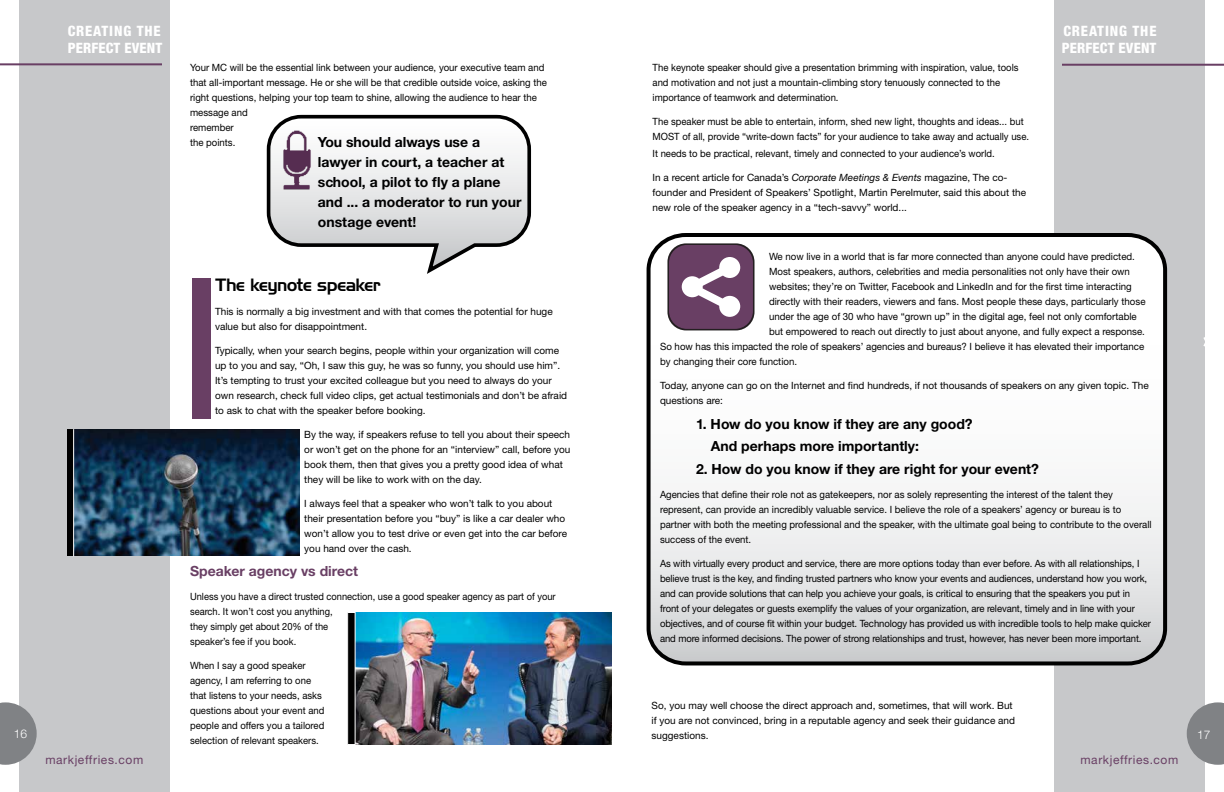
<style>
.page{position:relative;width:1224px;height:792px;background:#fff}
.page>*{position:absolute;margin:0;border:0;box-sizing:border-box;transform-origin:0 0}
.t1{font:16px "Highland Gothic FLF";color:#000}
.t2{font:800 condensed 14.3px/16.9px "Helvetica Neue";letter-spacing:.01em;color:#fff}
.t3{font:700 14px/20px "Helvetica Neue CE";color:#000}
.t4{font:700 14px "Helvetica Neue CE";color:#693f64}
.t5{font:12px "Helvetica Neue";letter-spacing:.05em;color:#693f64}
.t6{font:300 12px "Helvetica Neue";color:#fff}
.t7{font:10px/15px "Helvetica Neue";color:#000}
.t8{font:10px/15px "Helvetica Neue";color:#000;scale:.95 1}
.t9{font:10px/15px "Helvetica Neue";color:#000;scale:.96 1}
.t10{font:10px/15px "Helvetica Neue";color:#000;scale:.93 1}
.s1{font-family:"Helvetica Neue CE";font-style:italic}
</style>
<div class="page">
<div style="left:19px;top:0;width:150px;height:792px;background:#c7c8ca"></div>
<svg style="left:0;top:702px;width:37px;height:63px"></svg>
<div style="left:1054px;top:0;width:150px;height:792px;background:#c7c8ca"></div>
<svg style="left:1187px;top:702px;width:37px;height:63px"></svg>
<hr style="left:0;top:63px;width:162px;height:2px;background:#693f64">
<hr style="left:1062px;top:64px;width:162px;height:2px;background:#693f64">
<svg style="left:266px;top:114px;width:266px;height:160px"></svg>
<img style="left:274px;top:120px;width:44px;height:79px">
<div style="left:192px;top:279px;width:19px;height:140px;background:#693f64"></div>
<svg style="left:649px;top:238px;width:516px;height:425px"></svg>
<div style="left:647px;top:233px;width:520px;height:432px;border:4px solid #000;border-radius:36px"></div>
<svg style="left:667px;top:243px;width:88px;height:87px"></svg>
<div style="left:669px;top:245px;width:84px;height:84px;background:#693f64;border-radius:18px"></div>
<div style="left:682px;top:276px;width:21px;height:21px;background:#fff;border-radius:50%"></div>
<svg style="left:690px;top:268px;width:41px;height:38px"></svg>
<div style="left:719px;top:296px;width:21px;height:21px;background:#fff;border-radius:50%"></div>
<div style="left:719px;top:257px;width:21px;height:21px;background:#fff;border-radius:50%"></div>
<img style="left:74px;top:429px;width:226px;height:127px">
<svg style="left:68px;top:429px;width:5px;height:127px"></svg>
<hr style="left:73px;top:429px;width:1px;height:127px;background:#fff">
<img style="left:356px;top:613px;width:256px;height:131px">
<svg style="left:347px;top:612px;width:9px;height:133px"></svg>
<svg style="left:1203px;top:327px;width:2px;height:29px"></svg>
<h2 class="t2" style="left:68px;top:22px;width:96px">CREATING THE<br>PERFECT EVENT</h2>
<h2 class="t2" style="left:1062px;top:23px;width:96px">CREATING THE<br>PERFECT EVENT</h2>
<p class="t9" style="left:190px;top:60px;width:373px">Your MC will be the essential link between your audience, your executive team and that all-important message. He or she will be that credible outside voice, asking the right questions, helping your top team to shine, allowing the audience to hear the message and<br>remember<br>the points.</p>
<h3 class="t3" style="left:318px;top:132px;width:205px">You should always use a lawyer in court, a teacher at school, a pilot to fly a plane and ... a moderator to run your onstage event!</h3>
<p class="t8" style="left:653px;top:60px;width:387px">The keynote speaker should give a presentation brimming with inspiration, value, tools and motivation and not just a mountain-climbing story tenuously connected to the importance of teamwork and determination.</p>
<p class="t8" style="left:653px;top:114px;width:398px">The speaker must be able to entertain, inform, shed new light, thoughts and ideas... but<br>MOST of all, provide “write-down facts” for your audience to take away and actually use.</p>
<p class="t8" style="left:653px;top:146px;width:362px">It needs to be practical, relevant, timely and connected to your audience’s world.</p>
<p class="t7" style="left:653px;top:170px;width:375px">In a recent article for Canada’s <span class="s1">Corporate Meetings &amp; Events</span> magazine, The co&shy;founder and President of Speakers’ Spotlight, Martin Perelmuter, said this about the new role of the speaker agency in a “tech-savvy” world...</p>
<p class="t7" style="left:769px;top:249px;width:367px">We now live in a world that is far more connected than anyone could have predicted.</p>
<p class="t7" style="left:769px;top:264px;width:362px">Most speakers, authors, celebrities and media personalities not only have their own</p>
<p class="t7" style="left:769px;top:279px;width:364px">websites; they’re on Twitter, Facebook and LinkedIn and for the first time interacting</p>
<p class="t7" style="left:769px;top:294px;width:378px">directly with their readers, viewers and fans. Most people these days, particularly those</p>
<p class="t7" style="left:769px;top:309px;width:369px">under the age of 30 who have “grown up” in the digital age, feel not only comfortable</p>
<p class="t7" style="left:769px;top:324px;width:377px">but empowered to reach out directly to just about anyone, and fully expect a response.</p>
<p class="t7" style="left:660px;top:339px;width:486px">So how has this impacted the role of speakers’ agencies and bureaus? I believe it has elevated their importance</p>
<p class="t7" style="left:660px;top:354px;width:139px">by changing their core function.</p>
<p class="t7" style="left:660px;top:378px;width:490px">Today, anyone can go on the Internet and find hundreds, if not thousands of speakers on any given topic. The questions are:</p>
<h3 class="t3" style="left:711px;top:413px;width:263px;line-height:22.3px;text-indent:-15px">1. How do you know if they are any good?<br>And perhaps more importantly:</h3>
<h3 class="t3" style="left:696px;top:459px;width:344px">2. How do you know if they are right for your event?</h3>
<p class="t9" style="left:660px;top:486px;width:514px">Agencies that define their role not as gatekeepers, nor as solely representing the interest of the talent they represent, can provide an incredibly valuable service. I believe the role of a speakers’ agency or bureau is to partner with both the meeting professional and the speaker, with the ultimate goal being to contribute to the overall success of the event.</p>
<p class="t8" style="left:660px;top:555px;width:518px">As with virtually every product and service, there are more options today than ever before. As with all relationships, I believe trust is the key, and finding trusted partners who know your events and audiences, understand how you work, and can provide solutions that can help you achieve your goals, is critical to ensuring that the speakers you put in front of your delegates or guests exemplify the values of your organization, are relevant, timely and in line with your objectives, and of course fit within your budget. Technology has provided us with incredible tools to help make quicker and more informed decisions. The power of strong relationships and trust, however, has never been more important.</p>
<h1 class="t1" style="left:215px;top:273px;width:167px">The keynote speaker</h1>
<p class="t7" style="left:215px;top:304px;width:339px">This is normally a big investment and with that comes the potential for huge value but also for disappointment.</p>
<p class="t7" style="left:215px;top:343px;width:354px">Typically, when your search begins, people within your organization will come up to you and say, “Oh, I saw this guy, he was so funny, you should use him”.<br>It’s tempting to trust your excited colleague but you need to always do your own research, check full video clips, get actual testimonials and don’t be afraid to ask to chat with the speaker before booking.</p>
<p class="t7" style="left:304px;top:427px;width:268px">By the way, if speakers refuse to tell you about their speech or won’t get on the phone for an “interview” call, before you book them, then that gives you a pretty good idea of what they will be like to work with on the day.</p>
<p class="t7" style="left:304px;top:496px;width:264px">I always feel that a speaker who won’t talk to you about their presentation before you “buy” is like a car dealer who won’t allow you to test drive or even get into the car before you hand over the cash.</p>
<h3 class="t4" style="left:190px;top:562px;width:169px">Speaker agency vs direct</h3>
<p class="t10" style="left:190px;top:589px;width:395px">Unless you have a direct trusted connection, use a good speaker agency as part of your search. It won’t cost you anything,<br>they simply get about 20% of the<br>speaker’s fee if you book.</p>
<p class="t8" style="left:190px;top:658px;width:143px">When I say a good speaker agency, I am referring to one that listens to your needs, asks questions about your event and people and offers you a tailored selection of relevant speakers.</p>
<p class="t7" style="left:652px;top:698px;width:365px">So, you may well choose the direct approach and, sometimes, that will work. But if you are not convinced, bring in a reputable agency and seek their guidance and suggestions.</p>
<p class="t6" style="left:14px;top:726px;width:15px">16</p>
<p class="t6" style="left:1197px;top:727px;width:15px">17</p>
<p class="t5" style="left:45px;top:753px;width:99px">markjeffries.com</p>
<p class="t5" style="left:1080px;top:753px;width:99px">markjeffries.com</p>
</div>
